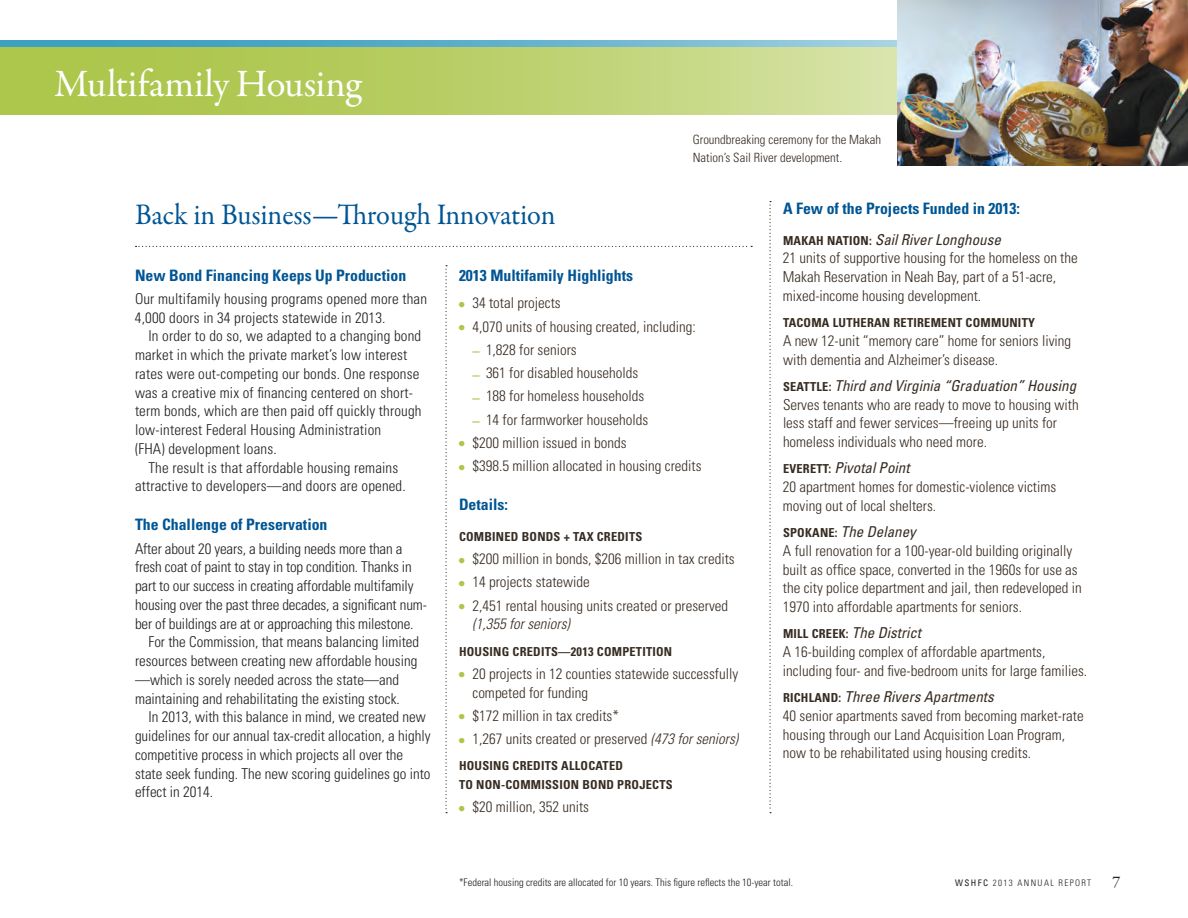
<style>
.page{position:relative;width:1188px;height:918px;background:#fff}
.page>*{position:absolute;margin:0;border:0;box-sizing:border-box;transform-origin:0 0}
.t1{font:39px "Garamond Premr Pro";letter-spacing:-.01em;color:#fff}
.t2{font:30px "Garamond Premr Pro";letter-spacing:-.005em;color:#005594;scale:.95 1}
.t3{font:16.5px "Garamond Premr Pro";color:#231f20}
.t4{font:700 condensed 15.75px "Univers LT Std";color:#005594}
.t5{font:300 condensed 15px/18.8px "Univers LT Std";color:#372c22}
.t6{font:300 condensed 15px/18.8px "Univers LT Std";color:#231f20}
.t7{font:300 condensed 12.75px/18px "Univers LT Std";color:#372c22}
.t8{font:700 condensed 12.3px "Univers LT Std";letter-spacing:.02em;color:#372c22}
.t9{font:300 condensed 10.5px "Univers LT Std";color:#231f20}
.t10{font:300 condensed 9px "Univers LT Std";letter-spacing:.15em;color:#231f20}
.s1{font-weight:400;font-stretch:normal;color:#adc64c}
.s2{font-style:italic}
.s3{font-weight:700;font-size:12.3px}
.s4{font-weight:400;font-style:italic}
.s5{font-weight:400}
</style>
<div class="page">
<svg style="left:446px;top:265px;width:1px;height:548px"></svg>
<svg style="left:770px;top:201px;width:1px;height:612px"></svg>
<svg style="left:2px;top:47px;width:895px;height:68px;background:#bbd06d"></svg>
<svg style="left:2px;top:40px;width:895px;height:7px;background:#62b1cb"></svg>
<svg style="left:136px;top:246px;width:616px;height:1px"></svg>
<img style="left:897px;top:0;width:291px;height:165px">
<h1 class="t1" style="left:54px;top:60px;width:309px">Multifamily Housing</h1>
<p class="t7" style="left:693px;top:131px;width:190px">Groundbreaking ceremony for the Makah<br>Nation’s Sail River development.</p>
<h2 class="t2" style="left:135px;top:197px;width:444px">Back in Business—Through Innovation</h2>
<p class="t4" style="left:135px;top:265px;width:273px">NEW BOND FINANCING KEEPS UP PRODUCTION</p>
<p class="t6" style="left:135px;top:289px;width:294px">Our multifamily housing programs opened more than<br>4,000 doors in 34 projects statewide in 2013.</p>
<p class="t6" style="left:148px;top:327px;width:274px">In order to do so, we adapted to a changing bond</p>
<p class="t6" style="left:135px;top:346px;width:274px">market in which the private market’s low interest</p>
<p class="t6" style="left:135px;top:364px;width:286px">rates were out-competing our bonds. One response</p>
<p class="t6" style="left:135px;top:383px;width:279px">was a creative mix of financing centered on short-</p>
<p class="t6" style="left:135px;top:402px;width:288px">term bonds, which are then paid off quickly through</p>
<p class="t6" style="left:135px;top:421px;width:248px">low-interest Federal Housing Administration</p>
<p class="t6" style="left:135px;top:439px;width:143px">(FHA) development loans.</p>
<p class="t6" style="left:148px;top:458px;width:251px">The result is that affordable housing remains</p>
<p class="t6" style="left:135px;top:477px;width:272px">attractive to developers—and doors are opened.</p>
<p class="t4" style="left:135px;top:515px;width:194px">THE CHALLENGE OF PRESERVATION</p>
<p class="t6" style="left:135px;top:539px;width:269px">After about 20 years, a building needs more than a</p>
<p class="t6" style="left:135px;top:558px;width:278px">fresh coat of paint to stay in top condition. Thanks in</p>
<p class="t6" style="left:135px;top:577px;width:280px">part to our success in creating affordable multifamily</p>
<p class="t6" style="left:135px;top:595px;width:293px">housing over the past three decades, a significant num-</p>
<p class="t6" style="left:135px;top:614px;width:280px">ber of buildings are at or approaching this milestone.</p>
<p class="t6" style="left:148px;top:633px;width:272px">For the Commission, that means balancing limited</p>
<p class="t6" style="left:135px;top:652px;width:284px">resources between creating new affordable housing</p>
<p class="t6" style="left:135px;top:670px;width:266px">—which is sorely needed across the state—and</p>
<p class="t6" style="left:135px;top:689px;width:266px">maintaining and rehabilitating the existing stock.</p>
<p class="t6" style="left:148px;top:708px;width:279px">In 2013, with this balance in mind, we created new</p>
<p class="t6" style="left:135px;top:727px;width:297px">guidelines for our annual tax-credit allocation, a highly</p>
<p class="t6" style="left:135px;top:745px;width:270px">competitive process in which projects all over the</p>
<p class="t6" style="left:135px;top:764px;width:297px">state seek funding. The new scoring guidelines go into</p>
<p class="t6" style="left:135px;top:783px;width:80px">effect in 2014.</p>
<p class="t4" style="left:459px;top:265px;width:176px">2013 MULTIFAMILY HIGHLIGHTS</p>
<p class="t5" style="left:459px;top:294px;width:103px"><span class="s1">•</span> 34 total projects</p>
<p class="t5" style="left:459px;top:317px;width:238px"><span class="s1">•</span> 4,070 units of housing created, including:</p>
<p class="t5" style="left:472px;top:340px;width:106px"><span class="s1">–</span> 1,828 for seniors</p>
<p class="t5" style="left:472px;top:364px;width:167px"><span class="s1">–</span> 361 for disabled households</p>
<p class="t5" style="left:472px;top:387px;width:173px"><span class="s1">–</span> 188 for homeless households</p>
<p class="t5" style="left:472px;top:410px;width:177px"><span class="s1">–</span> 14 for farmworker households</p>
<p class="t5" style="left:459px;top:433px;width:169px"><span class="s1">•</span> $200 million issued in bonds</p>
<p class="t5" style="left:459px;top:457px;width:244px"><span class="s1">•</span> $398.5 million allocated in housing credits</p>
<p class="t4" style="left:459px;top:495px;width:50px">DETAILS:</p>
<p class="t8" style="left:459px;top:529px;width:183px">COMBINED BONDS + TAX CREDITS</p>
<p class="t5" style="left:459px;top:550px;width:277px"><span class="s1">•</span> $200 million in bonds, $206 million in tax credits</p>
<p class="t5" style="left:459px;top:573px;width:132px"><span class="s1">•</span> 14 projects statewide</p>
<p class="t5" style="left:472px;top:596px;width:257px;text-indent:-14px"><span class="s1">•</span> 2,451 rental housing units created or preserved <span class="s2">(1,355 for seniors)</span></p>
<p class="t8" style="left:459px;top:644px;width:155px">HOUSING CREDITS—2013 COMP</p>
<p class="t8" style="left:630px;top:644px;width:44px">ETITION</p>
<p class="t5" style="left:472px;top:664px;width:267px;text-indent:-14px"><span class="s1">•</span> 20 projects in 12 counties statewide successfully competed for funding</p>
<p class="t5" style="left:459px;top:706px;width:162px"><span class="s1">•</span> $172 million in tax credits*</p>
<p class="t5" style="left:459px;top:730px;width:281px"><span class="s1">•</span> 1,267 units created or preserved <span class="s2">(473 for seniors)</span></p>
<p class="t8" style="left:459px;top:759px;width:110px">HOUSING CREDITS ALLOC</p>
<p class="t8" style="left:596px;top:759px;width:29px">ATED</p>
<p class="t8" style="left:459px;top:777px;width:64px">TO NON-COMM</p>
<p class="t8" style="left:541px;top:777px;width:131px">ISSION BOND PROJECTS</p>
<p class="t5" style="left:459px;top:798px;width:132px"><span class="s1">•</span> $20 million, 352 units</p>
<p class="t4" style="left:783px;top:199px;width:239px">A FEW OF THE PROJECTS FUNDED IN 2013:</p>
<p class="t5" style="left:783px;top:230px;width:296px"><span class="s3">MAKAH NATION:</span> <span class="s4">Sail River Longhouse<br></span>21 units of supportive housing for the homeless on the Makah Reservation in Neah Bay, part of a 51-acre, mixed-income housing development.</p>
<p class="t8" style="left:783px;top:315px;width:23px">TACOM</p>
<p class="t8" style="left:822px;top:315px;width:161px">A LUTHERAN RETIREMENT COMM</p>
<p class="t8" style="left:1002px;top:315px;width:35px">UNITY</p>
<p class="t5" style="left:783px;top:331px;width:290px">A new 12-unit “memory care” home for seniors living with dementia and Alzheimer’s disease.</p>
<p class="t5" style="left:783px;top:376px;width:297px"><span class="s3">SEATTL E:</span> <span class="s4">Third and Virginia “Graduation” Housing </span>Serves tenants who are ready to move to housing with less staff and fewer services—freeing up units for homeless individuals who need more.</p>
<p class="t5" style="left:783px;top:459px;width:275px"><span class="s3">EVERETT:</span> <span class="s4">Pivotal Point<br></span>20 apartment homes for domestic-violence victims moving out of local shelters.</p>
<p class="t5" style="left:783px;top:523px;width:300px"><span class="s3">SPOKANE:</span> <span class="s4">The Delaney<br></span>A full renovation for a 100-year-old building originally built as office space, converted in the 1960s for use as the city police department and jail, then redeveloped in 1970 into affordable apartments for seniors.</p>
<p class="t5" style="left:783px;top:624px;width:306px"><span class="s3">MILL CREEK:</span> <span class="s4">The District<br></span>A 16-building complex of affordable apartments, including four- and five-bedroom units for large families.</p>
<p class="t5" style="left:783px;top:688px;width:302px"><span class="s3">RICHLAND:</span> <span class="s4">Three Rivers Apartments<br></span>40 senior apartments saved from becoming market-rate housing through our Land Acquisition Loan Program, now to be rehabilitated using housing credits.</p>
<p class="t9" style="left:459px;top:876px;width:336px">*Federal housing credits are allocated for 10 years. This figure reflects the 10-year total.</p>
<p class="t10" style="left:955px;top:877px;width:138px"><span class="s5">WSHFC</span> 2013 Annua l Rep or t</p>
<p class="t3" style="left:1112px;top:872px;width:10px">7</p>
</div>
